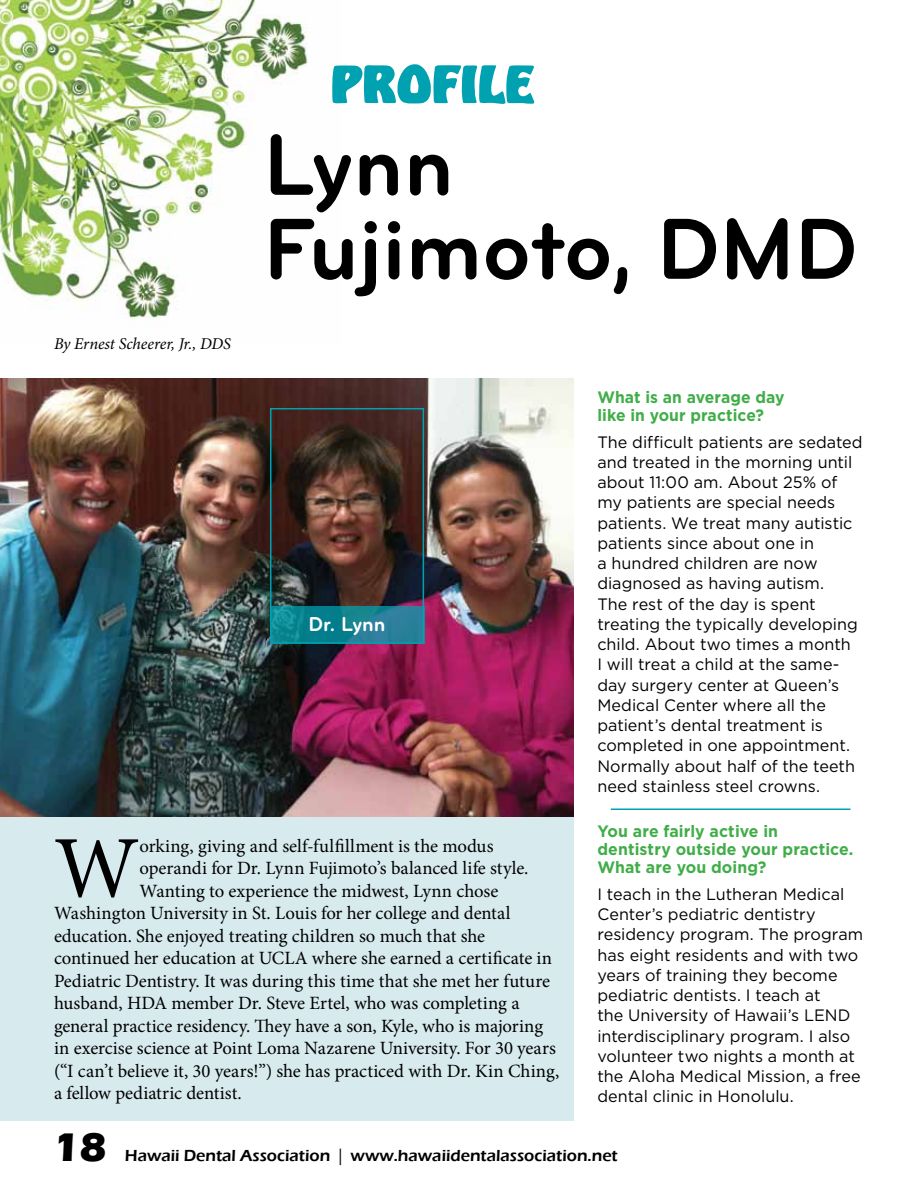
<style>
.page{position:relative;width:918px;height:1188px;background:#fff}
.page>*{position:absolute;margin:0;border:0;box-sizing:border-box;transform-origin:0 0}
.t1{font:700 90px/84px "Bryant Pro";color:#000}
.t2{font:88.05px "Minion Pro";color:#000}
.t3{font:54px "Vagabond";color:#00a1b0}
.t4{font:700 42px "Eras IT Cby BT";color:#000}
.t5{font:700 21px "Bryant Pro";letter-spacing:-.005em;color:#fff}
.t6{font:18.75px "Minion Pro";letter-spacing:-.005em;color:#000}
.t7{font:18.75px "Minion Pro";letter-spacing:.015em;color:#000}
.t8{font:16.5px/20.2px "Gotham";color:#000}
.t9{font:700 16.5px/18px "Gotham";letter-spacing:.005em;color:#41ad49;scale:.96 1}
.t10{font:600 16.5px "Eras ITC";color:#000}
.t11{font:700 16.5px/18px "Gotham";letter-spacing:.005em;color:#41ad49;scale:.95 1}
.t12{font:italic 16.5px "Minion Pro";letter-spacing:-.01em;color:#000}
.s1{font-family:"Myriad Pro";font-weight:400}
</style>
<div class="page">
<img style="left:0;top:0;width:308px;height:320px">
<hr style="left:611px;top:809px;width:239px;height:1px;background:#00a1b0">
<div style="left:0;top:816px;width:574px;height:304px;background:#d7eaee"></div>
<img style="left:0;top:378px;width:574px;height:438px">
<div style="left:270px;top:408px;width:154px;height:236px;border:2px solid #00a1b0"></div>
<svg style="left:270px;top:606px;width:154px;height:38px;background:#158495"></svg>
<p class="t12" style="left:54px;top:333px;width:178px">By Ernest Scheerer, Jr., DDS</p>
<h3 class="t3" style="left:331px;top:53px;width:205px">PROFILE</h3>
<h1 class="t1" style="left:264px;top:125px;width:596px">Lynn<br>Fujimoto, DMD</h1>
<p class="t5" style="left:308px;top:613px;width:79px">Dr. Lynn</p>
<h2 class="t2" style="left:54px;top:809px;width:87px">W</h2>
<p class="t7" style="left:139px;top:833px;width:356px">orking, giving and self-fulfillment is the modus</p>
<p class="t6" style="left:139px;top:856px;width:391px">operandi for Dr. Lynn Fujimoto’s balanced life style.</p>
<p class="t6" style="left:139px;top:878px;width:360px">Wanting to experience the midwest, Lynn chose</p>
<p class="t6" style="left:54px;top:901px;width:458px">Washington University in St. Louis for her college and dental</p>
<p class="t6" style="left:54px;top:923px;width:433px">education. She enjoyed treating children so much that she</p>
<p class="t6" style="left:54px;top:946px;width:500px">continued her education at UCLA where she earned a certificate in</p>
<p class="t6" style="left:54px;top:968px;width:497px">Pediatric Dentistry. It was during this time that she met her future</p>
<p class="t6" style="left:54px;top:991px;width:467px">husband, HDA member Dr. Steve Ertel, who was completing a</p>
<p class="t6" style="left:54px;top:1013px;width:491px">general practice residency. They have a son, Kyle, who is majoring</p>
<p class="t6" style="left:54px;top:1036px;width:503px">in exercise science at Point Loma Nazarene University. For 30 years</p>
<p class="t6" style="left:54px;top:1058px;width:507px">(“I can’t believe it, 30 years!”) she has practiced with Dr. Kin Ching,</p>
<p class="t6" style="left:54px;top:1081px;width:189px">a fellow pediatric dentist.</p>
<p class="t11" style="left:597px;top:387px;width:199px">What is an average day like in your practice?</p>
<p class="t8" style="left:597px;top:432px;width:267px">The difficult patients are sedated and treated in the morning until about 11:00 am. About 25% of my patients are special needs patients. We treat many autistic patients since about one in<br>a hundred children are now diagnosed as having autism.<br>The rest of the day is spent treating the typically developing child. About two times a month<br>I will treat a child at the same&shy;day surgery center at Queen’s<br>Medical Center where all the patient’s dental treatment is completed in one appointment.<br>Normally about half of the teeth need stainless steel crowns.</p>
<p class="t9" style="left:597px;top:822px;width:268px">You are fairly active in dentistry outside your practice.<br>What are you doing?</p>
<p class="t8" style="left:597px;top:884px;width:267px">I teach in the Lutheran Medical<br>Center’s pediatric dentistry residency program. The program has eight residents and with two years of training they become pediatric dentists. I teach at<br>the University of Hawaii’s LEND interdisciplinary program. I also volunteer two nights a month at the Aloha Medical Mission, a free dental clinic in Honolulu.</p>
<h3 class="t4" style="left:54px;top:1121px;width:54px">18</h3>
<p class="t10" style="left:125px;top:1146px;width:494px">Hawaii Dental Association <span class="s1">|</span> www.hawaiidentalassociation.net</p>
</div>
